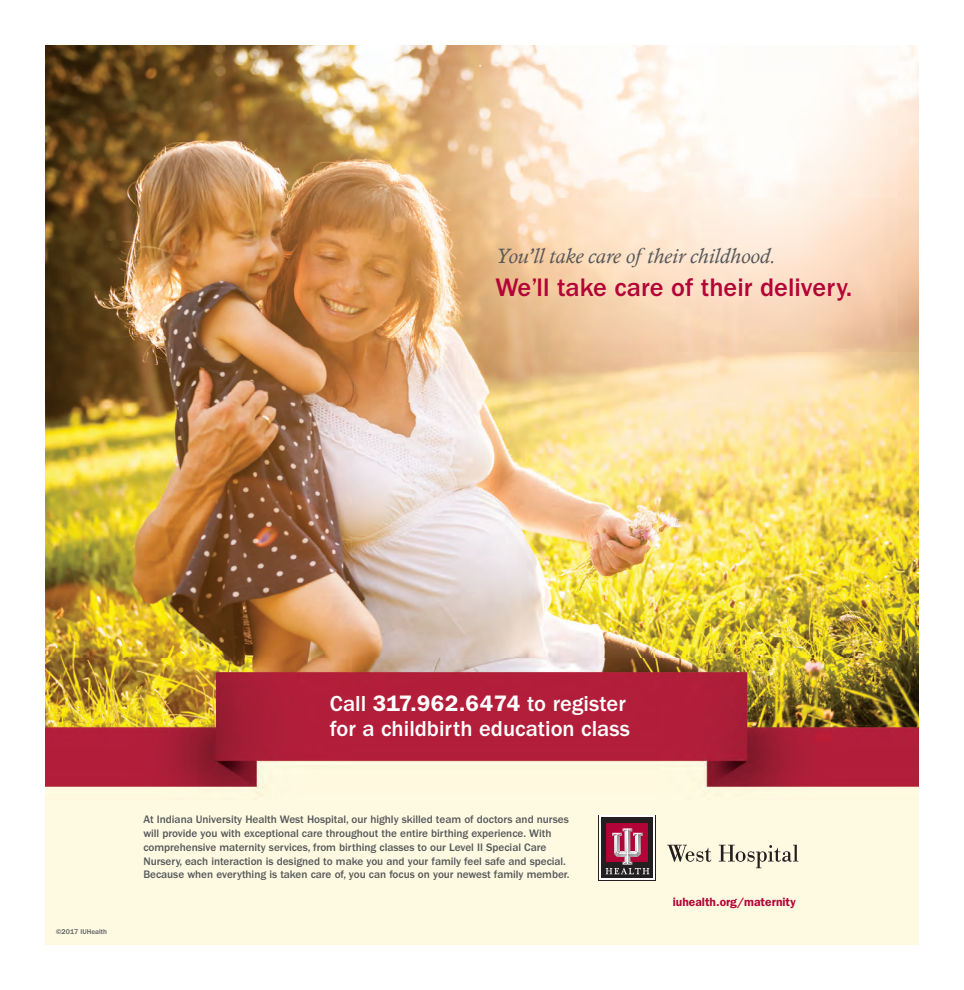
<style>
.page{position:relative;width:964px;height:990px;background:#fff}
.page>*{position:absolute;margin:0;border:0;box-sizing:border-box;transform-origin:0 0}
.t1{font:500 26.25px "ITC Franklin Gothic Std";color:#b30437}
.t2{font:500 22.5px/25px "ITC Franklin Gothic Std";color:#fff}
.t3{font:italic 21.25px "Calisto";letter-spacing:.005em;color:#57585a}
.t4{font:600 12px "ITC Franklin Gothic Std";color:#b30437}
.t5{font:500 11.25px/13.8px "ITC Franklin Gothic Std";letter-spacing:-.005em;color:#57585a}
.t6{font:500 7.25px "ITC Franklin Gothic Std";color:#57585a}
.s1{font-weight:600}
</style>
<div class="page">
<img style="left:45px;top:45px;width:698px;height:358px">
<img style="left:743px;top:45px;width:175px;height:613px">
<img style="left:45px;top:403px;width:480px;height:255px">
<img style="left:525px;top:403px;width:219px;height:255px">
<div style="left:45px;top:742px;width:873px;height:203px;background:#fefae2"></div>
<img style="left:45px;top:658px;width:873px;height:136px">
<svg style="left:598px;top:815px;width:57px;height:66px"></svg>
<div style="left:599px;top:816px;width:56px;height:64px;background:linear-gradient(to right,#fff,#fff)"></div>
<div style="left:601px;top:818px;width:52px;height:60px;background:#231f20"></div>
<div style="left:606px;top:823px;width:41px;height:39px;background:#b30437"></div>
<svg style="left:605px;top:828px;width:44px;height:46px"></svg>
<svg style="left:667px;top:845px;width:44px;height:17px"></svg>
<svg style="left:718px;top:845px;width:80px;height:23px"></svg>
<p class="t3" style="left:495px;top:243px;width:281px">You’ll take care of their childhood.</p>
<p class="t1" style="left:495px;top:273px;width:358px">We’ll take care of their delivery.</p>
<p class="t6" style="left:56px;top:927px;width:52px">©2017 IUHealth</p>
<p class="t2" style="left:330px;top:691px;width:301px">Call <span class="s1">317.962.6474</span> to register for a childbirth education class</p>
<p class="t5" style="left:143px;top:813px;width:427px">At Indiana University Health West Hospital, our highly skilled team of doctors and nurses will provide you with exceptional care throughout the entire birthing experience. With comprehensive maternity services, from birthing classes to our Level II Special Care Nursery, each interaction is designed to make you and your family feel safe and special.<br>Because when everything is taken care of, you can focus on your newest family member.</p>
<p class="t4" style="left:672px;top:894px;width:125px">iuhealth.org/maternity</p>
</div>
